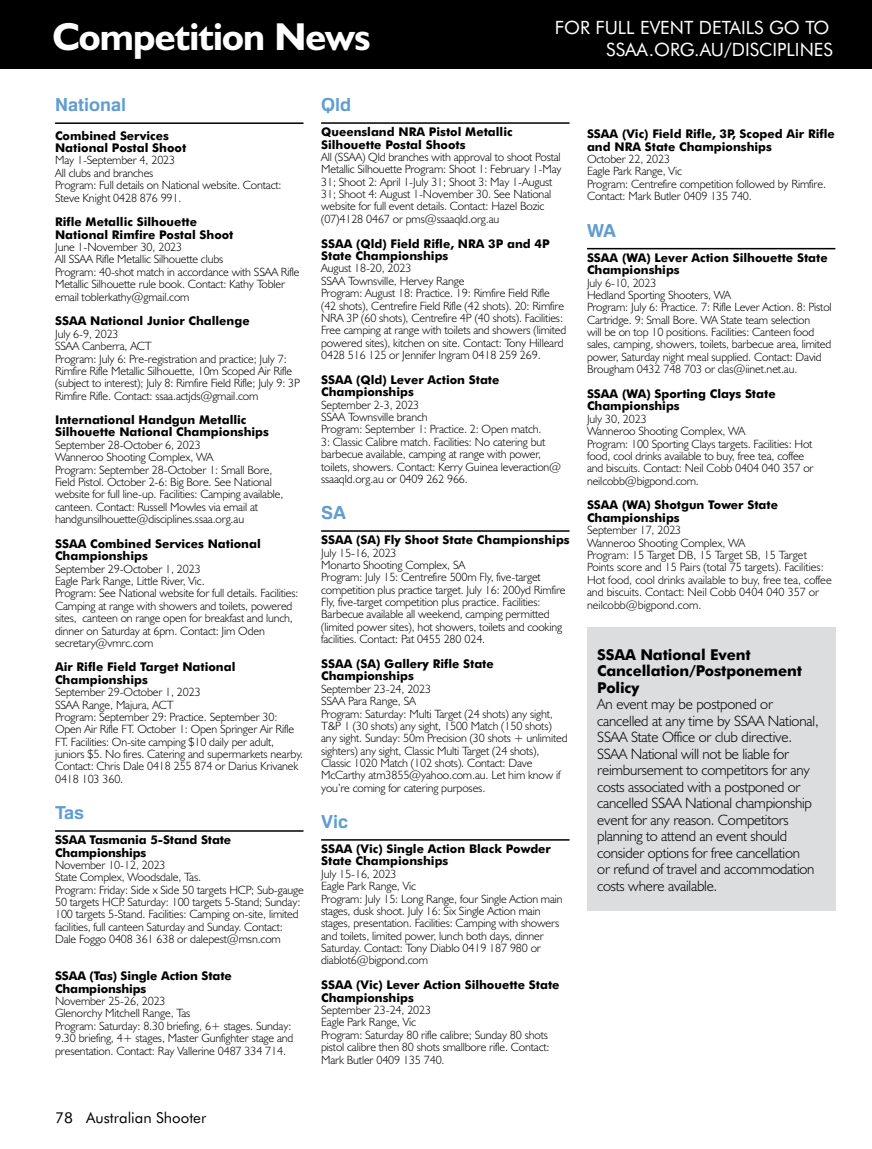
<style>
.page{position:relative;width:872px;height:1149px;background:#fff}
.page>*{position:absolute;margin:0;border:0;box-sizing:border-box;transform-origin:0 0}
.t1{font:700 39px "Humanist 521 BT";letter-spacing:-.02em;color:#fff}
.t2{font:18.3px "Futura BT";color:#fff}
.t3{font:700 18px "Familiar Pro";color:#619dd1}
.t4{font:300 15px/16.5px "Humanist 521 BT";letter-spacing:-.015em;color:#000}
.t5{font:700 15px/16.5px "Futura BT";letter-spacing:-.01em;color:#000}
.t6{font:15px "Futura BT";color:#000}
.t7{font:300 12px/12.3px "Humanist 521 BT";letter-spacing:-.01em;color:#000}
.t8{font:700 12px/12.3px "Futura BT";color:#000}
</style>
<div class="page">
<div style="left:0;top:0;width:872px;height:69px;background:#000"></div>
<hr style="left:55px;top:122px;width:248px;height:2px;background:#000">
<hr style="left:55px;top:830px;width:248px;height:1px;background:#000">
<hr style="left:587px;top:248px;width:248px;height:1px;background:#000">
<hr style="left:321px;top:122px;width:248px;height:2px;background:#000">
<hr style="left:321px;top:530px;width:248px;height:1px;background:#000">
<hr style="left:321px;top:838px;width:248px;height:2px;background:#000">
<div style="left:587px;top:627px;width:249px;height:283px;background:#dcddde"></div>
<h1 class="t1" style="left:52px;top:13px;width:319px">Competition News</h1>
<h2 class="t2" style="left:555px;top:16px;width:276px">FOR FULL EVENT DETAILS GO TO</h2>
<h2 class="t2" style="left:606px;top:38px;width:228px">SSAA.ORG.AU/DISCIPLINES</h2>
<h3 class="t3" style="left:55px;top:93px;width:73px">National</h3>
<p class="t8" style="left:55px;top:129px;width:133px">Combined Services<br>National Postal Shoot</p>
<p class="t7" style="left:55px;top:154px;width:228px">May 1-September 4, 2023<br>All clubs and branches<br>Program: Full details on National website. Contact:<br>Steve Knight 0428 876 991.</p>
<p class="t8" style="left:55px;top:216px;width:180px">Rifle Metallic Silhouette<br>National Rimfire Postal Shoot</p>
<p class="t7" style="left:55px;top:240px;width:246px">June 1-November 30, 2023<br>All SSAA Rifle Metallic Silhouette clubs<br>Program: 40-shot match in accordance with SSAA Rifle Metallic Silhouette rule book. Contact: Kathy Tobler email toblerkathy@gmail.com</p>
<p class="t8" style="left:55px;top:315px;width:196px">SSAA National Junior Challenge</p>
<p class="t7" style="left:55px;top:327px;width:247px">July 6-9, 2023<br>SSAA Canberra, ACT<br>Program: July 6: Pre-registration and practice; July 7:<br>Rimfire Rifle Metallic Silhouette, 10m Scoped Air Rifle (subject to interest); July 8: Rimfire Field Rifle; July 9: 3P Rimfire Rifle. Contact: ssaa.actjds@gmail.com</p>
<p class="t8" style="left:55px;top:413px;width:215px">International Handgun Metallic<br>Silhouette National Championships</p>
<p class="t7" style="left:55px;top:438px;width:230px">September 28-October 6, 2023<br>Wanneroo Shooting Complex, WA<br>Program: September 28-October 1: Small Bore, Field Pistol. October 2-6: Big Bore. See National website for full line-up. Facilities: Camping available, canteen. Contact: Russell Mowles via email at handgunsilhouette@disciplines.ssaa.org.au</p>
<p class="t8" style="left:55px;top:537px;width:207px">SSAA Combined Services National<br>Championships</p>
<p class="t7" style="left:55px;top:562px;width:245px">September 29-October 1, 2023<br>Eagle Park Range, Little River, Vic.<br>Program: See National website for full details. Facilities:<br>Camping at range with showers and toilets, powered sites, canteen on range open for breakfast and lunch, dinner on Saturday at 6pm. Contact: Jim Oden secretary@vmrc.com</p>
<p class="t8" style="left:55px;top:660px;width:182px">Air Rifle Field Target National<br>Championships</p>
<p class="t7" style="left:55px;top:685px;width:250px">September 29-October 1, 2023<br>SSAA Range, Majura, ACT<br>Program: September 29: Practice. September 30:<br>Open Air Rifle FT. October 1: Open Springer Air Rifle FT. Facilities: On-site camping $10 daily per adult, juniors $5. No fires. Catering and supermarkets nearby.<br>Contact: Chris Dale 0418 255 874 or Darius Krivanek 0418 103 360.</p>
<h3 class="t3" style="left:55px;top:801px;width:31px">Tas</h3>
<p class="t8" style="left:55px;top:833px;width:178px">SSAA Tasmania 5-Stand State<br>Championships</p>
<p class="t7" style="left:55px;top:858px;width:250px">November 10-12, 2023<br>State Complex, Woodsdale, Tas.<br>Program: Friday: Side x Side 50 targets HCP; Sub-gauge 50 targets HCP. Saturday: 100 targets 5-Stand; Sunday:<br>100 targets 5-Stand. Facilities: Camping on-site, limited facilities, full canteen Saturday and Sunday. Contact:<br>Dale Foggo 0408 361 638 or dalepest@msn.com</p>
<p class="t8" style="left:55px;top:969px;width:178px">SSAA (Tas) Single Action State<br>Championships</p>
<p class="t7" style="left:55px;top:994px;width:240px">November 25-26, 2023<br>Glenorchy Mitchell Range, Tas<br>Program: Saturday: 8.30 briefing, 6+ stages. Sunday:<br>9.30 briefing, 4+ stages, Master Gunfighter stage and presentation. Contact: Ray Vallerine 0487 334 714.</p>
<h3 class="t3" style="left:321px;top:94px;width:32px">Qld</h3>
<p class="t8" style="left:321px;top:126px;width:193px">Queensland NRA Pistol Metallic<br>Silhouette Postal Shoots</p>
<p class="t7" style="left:321px;top:150px;width:242px">All (SSAA) Qld branches with approval to shoot Postal Metallic Silhouette Program: Shoot 1: February 1-May 31; Shoot 2: April 1-July 31; Shoot 3: May 1-August 31; Shoot 4: August 1-November 30. See National website for full event details. Contact: Hazel Bozic (07)4128 0467 or pms@ssaaqld.org.au</p>
<p class="t8" style="left:321px;top:237px;width:230px">SSAA (Qld) Field Rifle, NRA 3P and 4P<br>State Championships</p>
<p class="t7" style="left:321px;top:262px;width:247px">August 18-20, 2023<br>SSAA Townsville, Hervey Range<br>Program: August 18: Practice. 19: Rimfire Field Rifle (42 shots), Centrefire Field Rifle (42 shots). 20: Rimfire NRA 3P (60 shots), Centrefire 4P (40 shots). Facilities:<br>Free camping at range with toilets and showers (limited powered sites), kitchen on site. Contact: Tony Hilleard 0428 516 125 or Jennifer Ingram 0418 259 269.</p>
<p class="t8" style="left:321px;top:373px;width:180px">SSAA (Qld) Lever Action State<br>Championships</p>
<p class="t7" style="left:321px;top:398px;width:242px">September 2-3, 2023<br>SSAA Townsville branch<br>Program: September 1: Practice. 2: Open match.<br>3: Classic Calibre match. Facilities: No catering but barbecue available, camping at range with power, toilets, showers. Contact: Kerry Guinea leveraction@ ssaaqld.org.au or 0409 262 966.</p>
<h3 class="t3" style="left:321px;top:501px;width:27px">SA</h3>
<p class="t8" style="left:321px;top:533px;width:250px">SSAA (SA) Fly Shoot State Championships</p>
<p class="t7" style="left:321px;top:546px;width:246px">July 15-16, 2023<br>Monarto Shooting Complex, SA<br>Program: July 15: Centrefire 500m Fly, five-target competition plus practice target. July 16: 200yd Rimfire Fly, five-target competition plus practice. Facilities:<br>Barbecue available all weekend, camping permitted (limited power sites), hot showers, toilets and cooking facilities. Contact: Pat 0455 280 024.</p>
<p class="t8" style="left:321px;top:657px;width:174px">SSAA (SA) Gallery Rifle State<br>Championships</p>
<p class="t7" style="left:321px;top:682px;width:248px">September 23-24, 2023<br>SSAA Para Range, SA<br>Program: Saturday: Multi Target (24 shots) any sight, T&amp;P 1 (30 shots) any sight, 1500 Match (150 shots) any sight. Sunday: 50m Precision (30 shots + unlimited sighters) any sight, Classic Multi Target (24 shots), Classic 1020 Match (102 shots). Contact: Dave McCarthy atm3855@yahoo.com.au. Let him know if you’re coming for catering purposes.</p>
<h3 class="t3" style="left:321px;top:810px;width:29px">Vic</h3>
<p class="t8" style="left:321px;top:842px;width:231px">SSAA (Vic) Single Action Black Powder<br>State Championships</p>
<p class="t7" style="left:321px;top:867px;width:243px">July 15-16, 2023<br>Eagle Park Range, Vic<br>Program: July 15: Long Range, four Single Action main stages, dusk shoot. July 16: Six Single Action main stages, presentation. Facilities: Camping with showers and toilets, limited power, lunch both days, dinner Saturday. Contact: Tony Diablo 0419 187 980 or diablot6@bigpond.com</p>
<p class="t8" style="left:321px;top:978px;width:240px">SSAA (Vic) Lever Action Silhouette State<br>Championships</p>
<p class="t7" style="left:321px;top:1003px;width:230px">September 23-24, 2023<br>Eagle Park Range, Vic<br>Program: Saturday 80 rifle calibre; Sunday 80 shots pistol calibre then 80 shots smallbore rifle. Contact:<br>Mark Butler 0409 135 740.</p>
<p class="t8" style="left:587px;top:128px;width:249px">SSAA (Vic) Field Rifle, 3P, Scoped Air Rifle and NRA State Championships</p>
<p class="t7" style="left:587px;top:152px;width:240px">October 22, 2023<br>Eagle Park Range, Vic<br>Program: Centrefire competition followed by Rimfire.<br>Contact: Mark Butler 0409 135 740.</p>
<h3 class="t3" style="left:587px;top:219px;width:31px">WA</h3>
<p class="t8" style="left:587px;top:251px;width:242px">SSAA (WA) Lever Action Silhouette State<br>Championships</p>
<p class="t7" style="left:587px;top:276px;width:246px">July 6-10, 2023<br>Hedland Sporting Shooters, WA<br>Program: July 6: Practice. 7: Rifle Lever Action. 8: Pistol Cartridge. 9: Small Bore. WA State team selection<br>will be on top 10 positions. Facilities: Canteen food sales, camping, showers, toilets, barbecue area, limited power, Saturday night meal supplied. Contact: David Brougham 0432 748 703 or clas@iinet.net.au.</p>
<p class="t8" style="left:587px;top:387px;width:190px">SSAA (WA) Sporting Clays State<br>Championships</p>
<p class="t7" style="left:587px;top:412px;width:228px">July 30, 2023<br>Wanneroo Shooting Complex, WA<br>Program: 100 Sporting Clays targets. Facilities: Hot food, cool drinks available to buy, free tea, coffee and biscuits. Contact: Neil Cobb 0404 040 357 or neilcobb@bigpond.com.</p>
<p class="t8" style="left:587px;top:499px;width:193px">SSAA (WA) Shotgun Tower State<br>Championships</p>
<p class="t7" style="left:587px;top:523px;width:246px">September 17, 2023<br>Wanneroo Shooting Complex, WA<br>Program: 15 Target DB, 15 Target SB, 15 Target Points score and 15 Pairs (total 75 targets). Facilities:<br>Hot food, cool drinks available to buy, free tea, coffee and biscuits. Contact: Neil Cobb 0404 040 357 or neilcobb@bigpond.com.</p>
<p class="t5" style="left:597px;top:645px;width:206px">SSAA National Event<br>Cancellation/Postponement<br>Policy</p>
<p class="t4" style="left:597px;top:695px;width:223px">An event may be postponed or cancelled at any time by SSAA National, SSAA State Office or club directive.<br>SSAA National will not be liable for reimbursement to competitors for any costs associated with a postponed or cancelled SSAA National championship event for any reason. Competitors planning to attend an event should consider options for free cancellation<br>or refund of travel and accommodation costs where available.</p>
<p class="t6" style="left:55px;top:1108px;width:152px">78 Australian Shooter</p>
</div>
